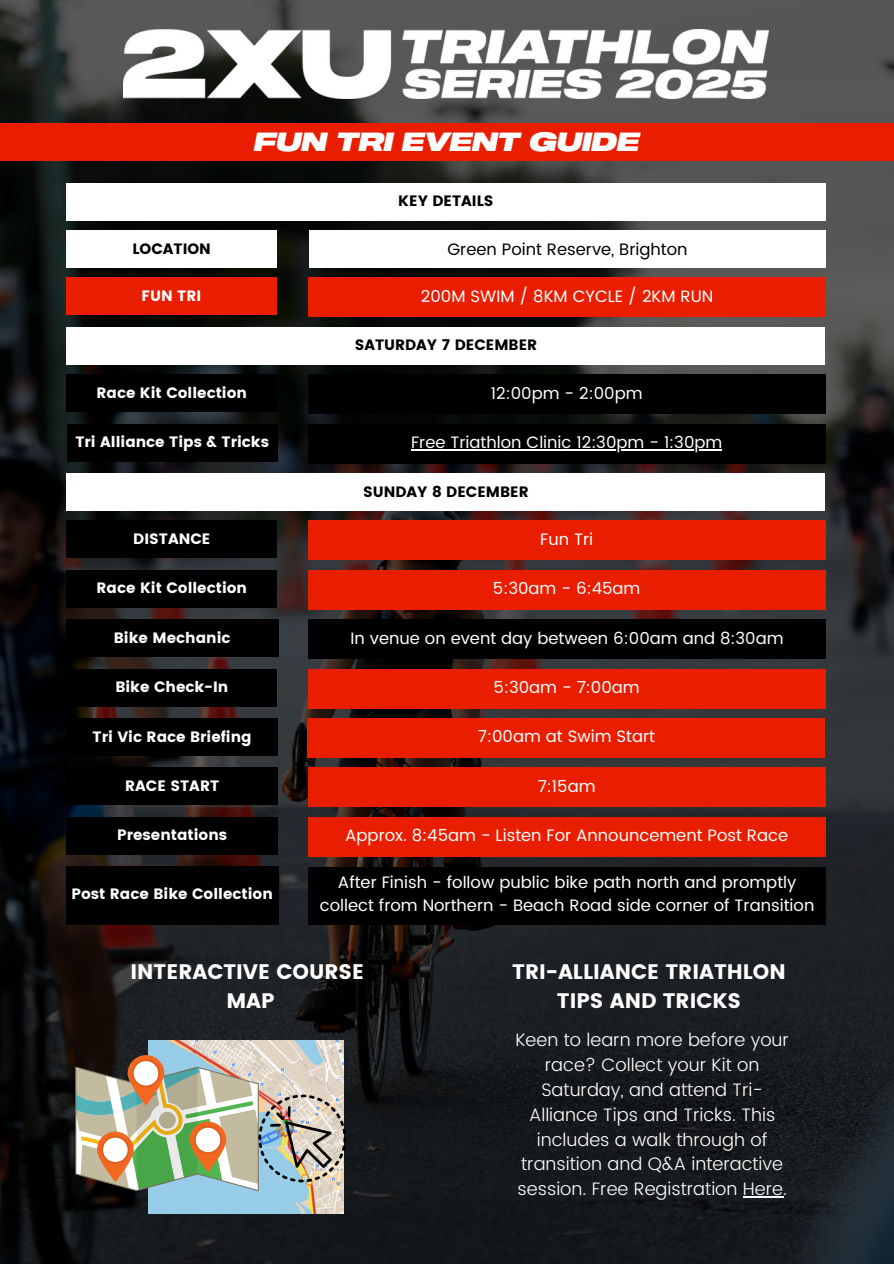
<style>
.page{position:relative;width:894px;height:1264px;background:#fff}
.page>*{position:absolute;margin:0;border:0;box-sizing:border-box;transform-origin:0 0}
.t1{font:25.8px "Sequel 100 Wide 96";color:#fff}
.t2{font:21px/29.2px "Poppins";color:#fff;text-align:center}
.t3{font:300 18px/24.8px "Poppins";color:#fff;text-align:center}
.t4{font:16.5px/22.5px "Poppins";color:#fff;text-align:center}
.t5{font:16.5px "Poppins";color:#000}
.t6{font:15px "Poppins";color:#fff}
.t7{font:15px "Poppins";color:#000}
</style>
<div class="page">
<img style="left:0;top:0;width:893px;height:1263px">
<div style="left:67px;top:327px;width:758px;height:38px;background:#fff"></div>
<div style="left:67px;top:374px;width:210px;height:38px;background:#000"></div>
<div style="left:308px;top:374px;width:517px;height:40px;background:#000"></div>
<div style="left:66px;top:520px;width:211px;height:38px;background:#000"></div>
<div style="left:307px;top:520px;width:518px;height:40px;background:#e91d00"></div>
<div style="left:66px;top:570px;width:211px;height:37px;background:#000"></div>
<div style="left:307px;top:570px;width:518px;height:39px;background:#e91d00"></div>
<div style="left:66px;top:668px;width:211px;height:38px;background:#000"></div>
<div style="left:307px;top:668px;width:518px;height:40px;background:#e91d00"></div>
<div style="left:66px;top:277px;width:210px;height:38px;background:#e91d00"></div>
<div style="left:308px;top:277px;width:516px;height:40px;background:#e91d00"></div>
<div style="left:66px;top:230px;width:211px;height:38px;background:#fff"></div>
<div style="left:309px;top:230px;width:516px;height:38px;background:#fff"></div>
<div style="left:67px;top:718px;width:211px;height:38px;background:#000"></div>
<div style="left:307px;top:718px;width:518px;height:39px;background:#e91d00"></div>
<div style="left:67px;top:767px;width:211px;height:38px;background:#000"></div>
<div style="left:308px;top:767px;width:517px;height:40px;background:#e91d00"></div>
<div style="left:66px;top:817px;width:212px;height:37px;background:#000"></div>
<div style="left:307px;top:817px;width:518px;height:39px;background:#e91d00"></div>
<div style="left:66px;top:866px;width:212px;height:58px;background:#000"></div>
<div style="left:308px;top:867px;width:517px;height:57px;background:#000"></div>
<div style="left:66px;top:183px;width:759px;height:37px;background:#fff"></div>
<div style="left:66px;top:619px;width:212px;height:38px;background:#000"></div>
<div style="left:308px;top:619px;width:517px;height:40px;background:#000"></div>
<div style="left:67px;top:473px;width:758px;height:38px;background:#fff"></div>
<div style="left:67px;top:424px;width:210px;height:37px;background:#000"></div>
<div style="left:308px;top:424px;width:517px;height:39px;background:#000"></div>
<hr style="left:411px;top:449px;width:165px;height:1px;background:#fff">
<hr style="left:576px;top:449px;width:146px;height:1px;background:#fff">
<hr style="left:742px;top:1196px;width:40px;height:1px;background:#fff">
<div style="left:0;top:123px;width:893px;height:38px;background:#e91d00"></div>
<img style="left:149px;top:1040px;width:194px;height:173px">
<div style="left:127px;top:1055px;width:37px;height:50px;background:#f36820;border-radius:18px"></div>
<svg style="left:132px;top:1059px;width:28px;height:28px"></svg>
<div style="left:134px;top:1061px;width:24px;height:24px;background:#fff;border-radius:50%"></div>
<img style="left:75px;top:1066px;width:271px;height:125px">
<img style="left:124px;top:30px;width:643px;height:68px">
<p class="t1" style="left:254px;top:126px;width:387px">FUN TRI EVENT GUIDE</p>
<p class="t7" style="left:398px;top:192px;width:97px">KEY DETAILS</p>
<h4 class="t7" style="left:132px;top:239px;width:80px">LOCATION</h4>
<h5 class="t5" style="left:447px;top:239px;width:241px">Green Point Reserve, Brighton</h5>
<h4 class="t6" style="left:141px;top:287px;width:61px">FUN TRI</h4>
<p class="t4" style="left:421px;top:285px;width:294px">200M SWIM / 8KM CYCLE / 2KM RUN</p>
<p class="t7" style="left:354px;top:336px;width:184px">SATURDAY 7 DECEMBER</p>
<h1 class="t6" style="left:96px;top:384px;width:152px">Race Kit Collection</h1>
<h5 class="t4" style="left:491px;top:382px;width:153px">12:00pm - 2:00pm</h5>
<p class="t6" style="left:75px;top:433px;width:195px">Tri Alliance Tips &amp; Tricks</p>
<h4 class="t4" style="left:411px;top:431px;width:312px">Free Triathlon Clinic 12:30pm - 1:30pm</h4>
<h4 class="t7" style="left:363px;top:482px;width:167px">SUNDAY 8 DECEMBER</h4>
<h5 class="t6" style="left:133px;top:530px;width:79px">DISTANCE</h5>
<h4 class="t4" style="left:540px;top:528px;width:54px">Fun Tri</h4>
<h5 class="t6" style="left:96px;top:579px;width:152px">Race Kit Collection</h5>
<h3 class="t4" style="left:493px;top:577px;width:149px">5:30am - 6:45am</h3>
<h4 class="t6" style="left:114px;top:628px;width:118px">Bike Mechanic</h4>
<h5 class="t4" style="left:350px;top:626px;width:434px">In venue on event day between 6:00am and 8:30am</h5>
<h5 class="t6" style="left:115px;top:678px;width:114px">Bike Check-In</h5>
<p class="t4" style="left:493px;top:676px;width:148px">5:30am - 7:00am</p>
<h5 class="t6" style="left:93px;top:727px;width:161px">Tri Vic Race Briefing</h5>
<h4 class="t4" style="left:477px;top:725px;width:179px">7:00am at Swim Start</h4>
<p class="t6" style="left:125px;top:777px;width:95px">RACE START</p>
<h4 class="t4" style="left:537px;top:775px;width:59px">7:15am</h4>
<p class="t6" style="left:117px;top:826px;width:112px">Presentations</p>
<h4 class="t4" style="left:345px;top:824px;width:444px">Approx. 8:45am - Listen For Announcement Post Race</h4>
<p class="t6" style="left:71px;top:885px;width:203px">Post Race Bike Collection</p>
<h4 class="t4" style="left:320px;top:871px;width:496px">After Finish - follow public bike path north and promptly collect from Northern - Beach Road side corner of Transition</h4>
<h4 class="t2" style="left:130px;top:957px;width:235px">INTERACTIVE COURSE<br>MAP</h4>
<h2 class="t2" style="left:512px;top:957px;width:275px">TRI-ALLIANCE TRIATHLON<br>TIPS AND TRICKS</h2>
<h2 class="t3" style="left:515px;top:1027px;width:275px">Keen to learn more before your race? Collect your Kit on<br>Saturday, and attend Tri-<br>Alliance Tips and Tricks. This includes a walk through of transition and Q&amp;A interactive session. Free Registration Here.</h2>
</div>
